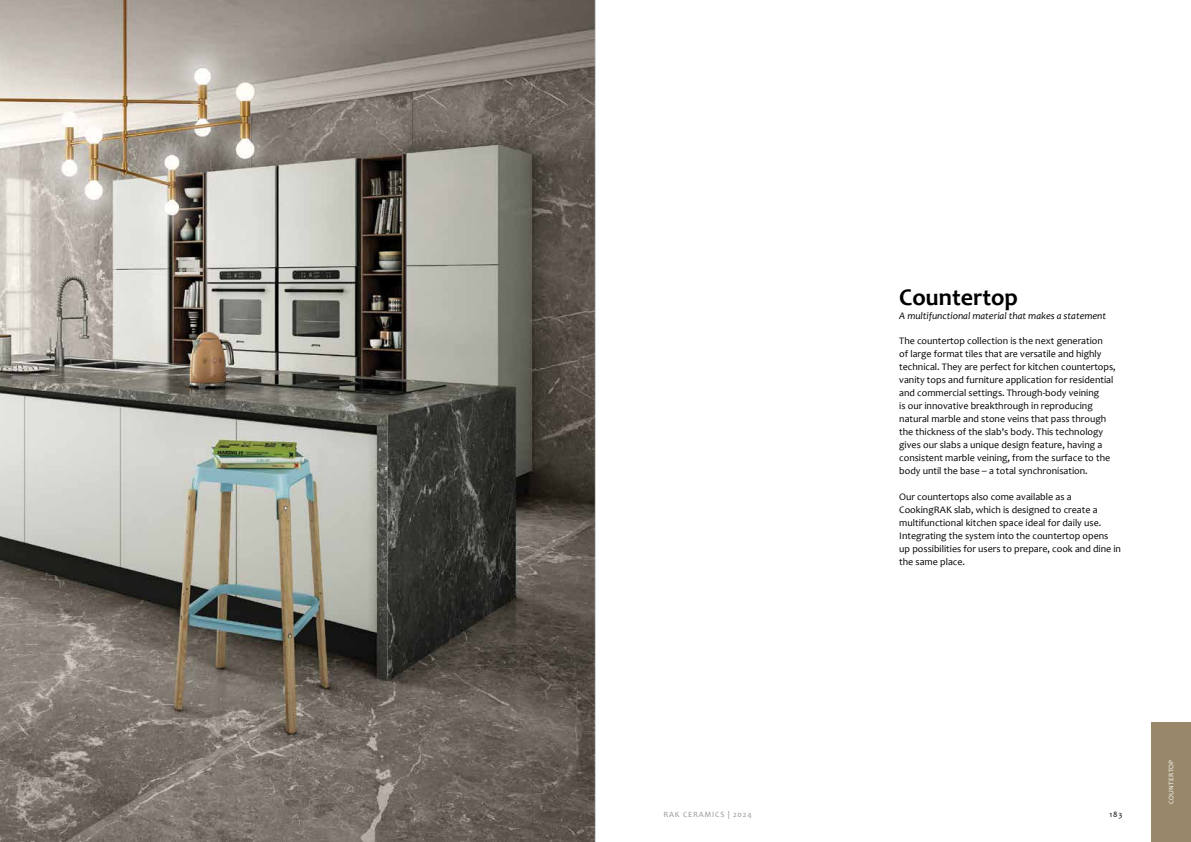
<style>
.page{position:relative;width:1191px;height:842px;background:#fff}
.page>*{position:absolute;margin:0;border:0;box-sizing:border-box;transform-origin:0 0}
.t1{font:700 24px "Candara";color:#000}
.t2{font:10px/13px "Candara";color:#000}
.t3{font:italic 10px "Candara";color:#000}
.t4{font:8px "Candara";letter-spacing:.1em;color:#919396}
.t5{font:8px "Candara";color:#000}
.t6{font:7px "Candara";letter-spacing:.04em;color:#fff}
</style>
<div class="page">
<div style="left:1151px;top:722px;width:40px;height:120px;background:#988769"></div>
<svg style="left:0;top:0;width:595px;height:842px;background:#87837b"></svg>
<h1 class="t1" style="left:899px;top:283px;width:120px">Countertop</h1>
<p class="t3" style="left:899px;top:310px;width:208px">A multifunctional material that makes a statement</p>
<p class="t2" style="left:899px;top:334px;width:218px">The countertop collection is the next generation<br>of large format tiles that are versatile and highly technical. They are perfect for kitchen countertops, vanity tops and furniture application for residential and commercial settings. Through-body veining<br>is our innovative breakthrough in reproducing natural marble and stone veins that pass through the thickness of the slab's body. This technology gives our slabs a unique design feature, having a consistent marble veining, from the surface to the body until the base</p>
<p class="t2" style="left:982px;top:459px;width:7px">_</p>
<p class="t2" style="left:989px;top:464px;width:100px">a total synchronisation.</p>
<p class="t2" style="left:899px;top:490px;width:223px">Our countertops also come available as a CookingRAK slab, which is designed to create a multifunctional kitchen space ideal for daily use.<br>Integrating the system into the countertop opens up possibilities for users to prepare, cook and dine in the same place.</p>
<p class="t4" style="left:663px;top:809px;width:90px">RAK CERAMICS | 2024</p>
<p class="t5" style="left:1109px;top:809px;width:14px">183</p>
<p class="t6" style="left:1167px;top:804px;width:46px;rotate:-90deg">COUNTERTOP</p>
</div>
